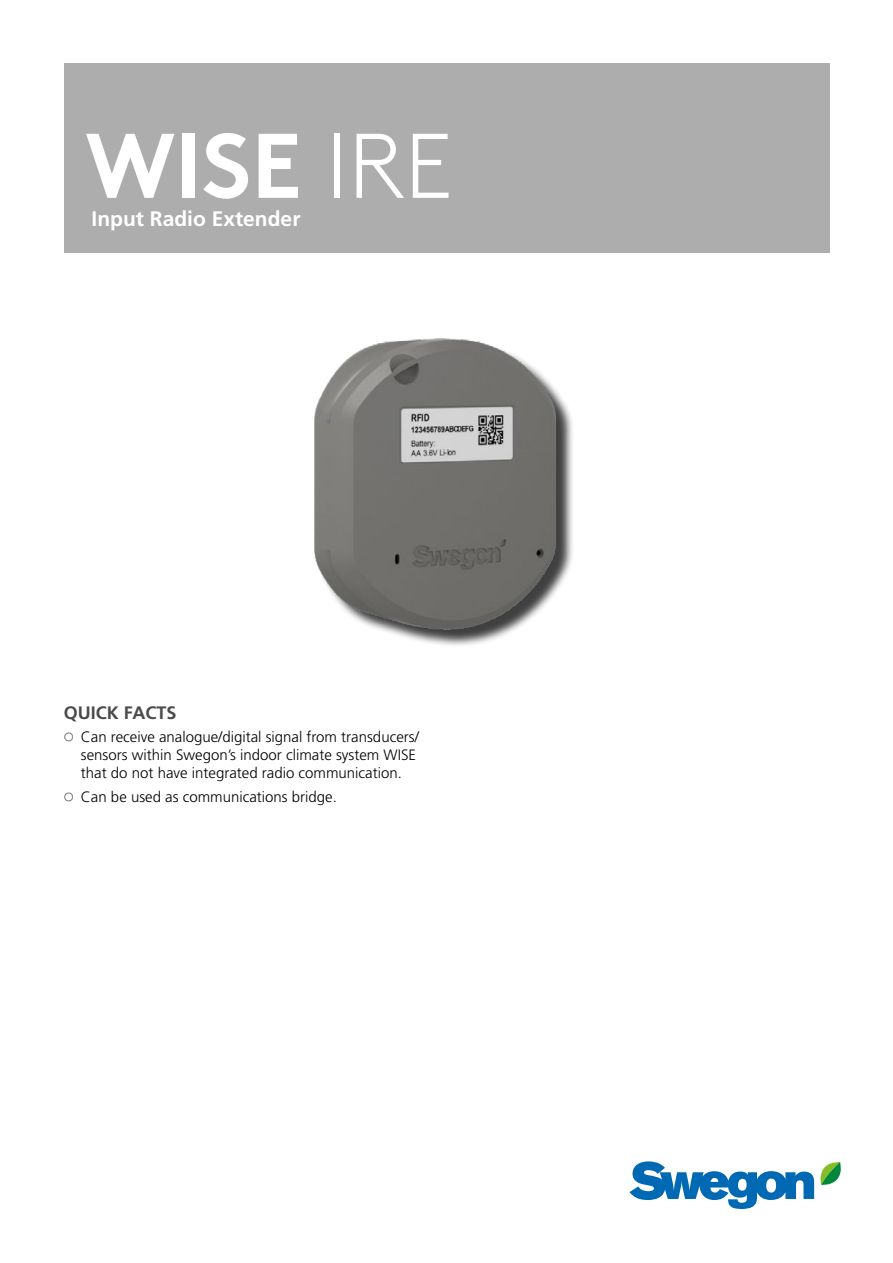
<style>
.page{position:relative;width:893px;height:1263px;background:#fff}
.page>*{position:absolute;margin:0;border:0;box-sizing:border-box;transform-origin:0 0}
.t1{font:700 91.5px "Swegon Brown";color:#fff}
.t2{font:700 21px "Frutiger LT Pro";color:#fff}
.t3{font:700 18px "Frutiger LT Pro";color:#4a4a49}
.t4{font:300 15px/18px "Frutiger LT Pro";color:#000}
.s1{font-weight:300}
.s2{font-family:"Nimbus Rom D";font-weight:400;color:#4a4a49}
</style>
<div class="page">
<div style="left:64px;top:64px;width:765px;height:189px;background:#adadad"></div>
<img style="left:314px;top:338px;width:259px;height:308px">
<svg style="left:629px;top:1161px;width:212px;height:48px"></svg>
<h1 class="t1" style="left:85px;top:92px;width:368px">WISE <span class="s1">IRE</span></h1>
<h2 class="t2" style="left:92px;top:206px;width:210px">Input Radio Extender</h2>
<p class="t3" style="left:64px;top:702px;width:114px">QUICK FACTS</p>
<p class="t4" style="left:81px;top:727px;width:339px;text-indent:-17px"><span class="s2">○</span> Can receive analogue/digital signal from transducers/ sensors within Swegon’s indoor climate system WISE that do not have integrated radio communication.</p>
<p class="t4" style="left:64px;top:788px;width:274px"><span class="s2">○</span> Can be used as communications bridge.</p>
</div>
